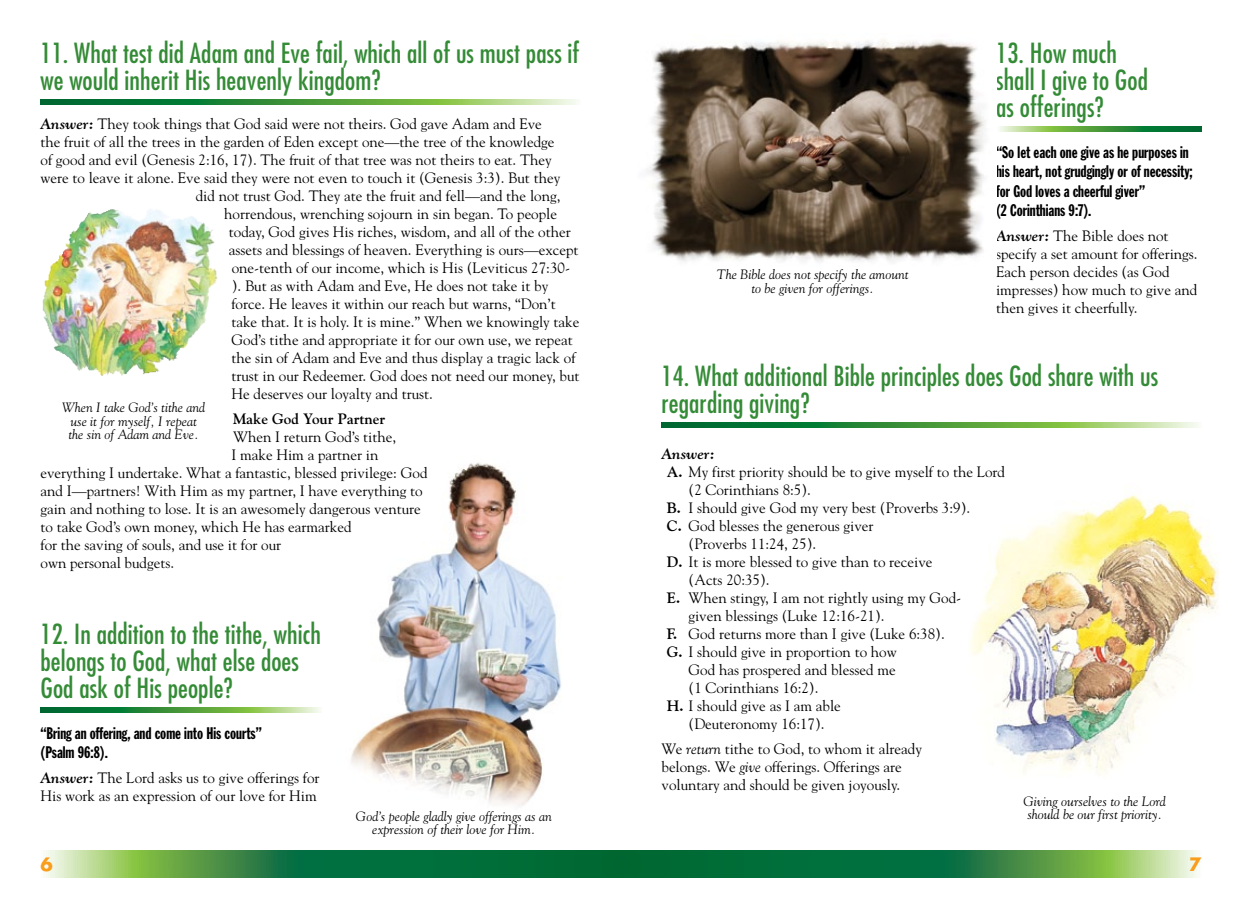
<style>
.page{position:relative;width:1242px;height:918px;background:#fff}
.page>*{position:absolute;margin:0;border:0;box-sizing:border-box;transform-origin:0 0}
.t1{font:condensed 27px/27px "Futura";letter-spacing:.005em;color:#348b36}
.t2{font:700 18px "Futura";color:#f99d1c}
.t3{font:16.5px/19.5px "Franklin Gothic Extra Cond";color:#000}
.t4{font:15px/18px "Goudy";color:#000}
.t5{font:700 15px "Goudy";color:#000}
.t6{font:italic 700 15px "Goudy";color:#000}
.t7{font:italic 13.5px/13.5px "Goudy";color:#000;text-align:center}
.s1{font-weight:700;font-style:italic}
.s2{font-weight:700}
.s3{font-style:italic}
</style>
<div class="page">
<svg style="left:46px;top:851px;width:1151px;height:27px"></svg>
<svg style="left:40px;top:100px;width:538px;height:5px"></svg>
<svg style="left:40px;top:708px;width:281px;height:5px"></svg>
<svg style="left:999px;top:127px;width:203px;height:5px"></svg>
<svg style="left:662px;top:423px;width:537px;height:5px"></svg>
<img style="left:43px;top:209px;width:131px;height:167px">
<img style="left:970px;top:495px;width:249px;height:278px">
<img style="left:351px;top:463px;width:210px;height:343px">
<img style="left:647px;top:40px;width:338px;height:222px">
<h1 class="t1" style="left:40px;top:39px;width:540px">11. What test did Adam and Eve fail, which all of us must pass if we would inherit His heavenly kingdom?</h1>
<p class="t4" style="left:40px;top:115px;width:503px"><span class="s1">Answer:</span> They took things that God said were not theirs. God gave Adam and Eve</p>
<p class="t4" style="left:40px;top:133px;width:516px">the fruit of all the trees in the garden of Eden except one—the tree of the knowledge</p>
<p class="t4" style="left:40px;top:151px;width:513px">of good and evil (Genesis 2:16, 17). The fruit of that tree was not theirs to eat. They</p>
<p class="t4" style="left:40px;top:169px;width:521px">were to leave it alone. Eve said they were not even to touch it (Genesis 3:3). But they</p>
<p class="t4" style="left:196px;top:187px;width:366px">did not trust God. They ate the fruit and fell—and the long,</p>
<p class="t4" style="left:224px;top:205px;width:334px">horrendous, wrenching sojourn in sin began. To people</p>
<p class="t4" style="left:229px;top:223px;width:344px">today, God gives His riches, wisdom, and all of the other</p>
<p class="t4" style="left:229px;top:241px;width:351px">assets and blessings of heaven. Everything is ours—except</p>
<p class="t4" style="left:232px;top:259px;width:338px">one-tenth of our income, which is His (Leviticus 27:30-</p>
<p class="t4" style="left:232px;top:277px;width:318px">). But as with Adam and Eve, He does not take it by</p>
<p class="t4" style="left:231px;top:295px;width:326px">force. He leaves it within our reach but warns, “Don’t</p>
<p class="t4" style="left:231px;top:313px;width:350px">take that. It is holy. It is mine.” When we knowingly take</p>
<p class="t4" style="left:231px;top:331px;width:343px">God’s tithe and appropriate it for our own use, we repeat</p>
<p class="t4" style="left:231px;top:349px;width:346px">the sin of Adam and Eve and thus display a tragic lack of</p>
<p class="t4" style="left:231px;top:367px;width:350px">trust in our Redeemer. God does not need our money, but</p>
<p class="t4" style="left:231px;top:385px;width:203px">He deserves our loyalty and trust.</p>
<p class="t5" style="left:233px;top:410px;width:154px">Make God Your Partner</p>
<p class="t4" style="left:233px;top:428px;width:165px">When I return God’s tithe,</p>
<p class="t4" style="left:231px;top:446px;width:149px">I make Him a partner in</p>
<p class="t4" style="left:40px;top:464px;width:389px">everything I undertake. What a fantastic, blessed privilege: God</p>
<p class="t4" style="left:40px;top:482px;width:384px">and I—partners! With Him as my partner, I have everything to</p>
<p class="t4" style="left:40px;top:500px;width:382px">gain and nothing to lose. It is an awesomely dangerous venture</p>
<p class="t4" style="left:40px;top:518px;width:313px">to take God’s own money, which He has earmarked</p>
<p class="t4" style="left:40px;top:536px;width:242px">for the saving of souls, and use it for our</p>
<p class="t4" style="left:40px;top:554px;width:135px">own personal budgets.</p>
<p class="t7" style="left:62px;top:401px;width:145px">When I take God’s tithe and use it for myself, I repeat the sin of Adam and Eve.</p>
<h1 class="t1" style="left:40px;top:620px;width:282px">12. In addition to the tithe, which belongs to God, what else does<br>God ask of His people?</h1>
<p class="t3" style="left:40px;top:723px;width:223px">“Bring an offering, and come into His courts” (Psalm 96:8).</p>
<p class="t4" style="left:40px;top:769px;width:281px"><span class="s1">Answer:</span> The Lord asks us to give offerings for<br>His work as an expression of our love for Him</p>
<p class="t7" style="left:356px;top:809px;width:197px">God’s people gladly give offerings as an expression of their love for Him.</p>
<p class="t7" style="left:717px;top:268px;width:193px">The Bible does not specify the amount to be given for offerings.</p>
<h1 class="t1" style="left:996px;top:39px;width:153px">13. How much shall I give to God as offerings?</h1>
<p class="t3" style="left:996px;top:142px;width:198px">“So let each one give as he purposes in his heart, not grudgingly or of necessity; for God loves a cheerful giver”<br>(2 Corinthians 9:7).</p>
<p class="t4" style="left:996px;top:227px;width:203px"><span class="s1">Answer:</span> The Bible does not specify a set amount for offerings.<br>Each person decides (as God impresses) how much to give and then gives it cheerfully.</p>
<h1 class="t1" style="left:662px;top:362px;width:498px">14. What additional Bible principles does God share with us regarding giving?</h1>
<p class="t6" style="left:662px;top:445px;width:55px">Answer:</p>
<p class="t4" style="left:667px;top:462px;width:340px"><span class="s2">A.</span> My first priority should be to give myself to the Lord</p>
<p class="t4" style="left:688px;top:480px;width:124px">(2 Corinthians 8:5).</p>
<p class="t4" style="left:667px;top:498px;width:305px"><span class="s2">B.</span> I should give God my very best (Proverbs 3:9).</p>
<p class="t4" style="left:667px;top:516px;width:208px"><span class="s2">C.</span> God blesses the generous giver</p>
<p class="t4" style="left:688px;top:534px;width:129px">(Proverbs 11:24, 25).</p>
<p class="t4" style="left:667px;top:552px;width:267px"><span class="s2">D.</span> It is more blessed to give than to receive</p>
<p class="t4" style="left:688px;top:570px;width:83px">(Acts 20:35).</p>
<p class="t4" style="left:667px;top:588px;width:296px"><span class="s2">E.</span> When stingy, I am not rightly using my God-</p>
<p class="t4" style="left:688px;top:606px;width:198px">given blessings (Luke 12:16-21).</p>
<p class="t4" style="left:667px;top:624px;width:279px"><span class="s2">F.</span> God returns more than I give (Luke 6:38).</p>
<p class="t4" style="left:667px;top:642px;width:231px"><span class="s2">G.</span> I should give in proportion to how</p>
<p class="t4" style="left:688px;top:660px;width:209px">God has prospered and blessed me</p>
<p class="t4" style="left:688px;top:678px;width:132px">(1 Corinthians 16:2).</p>
<p class="t4" style="left:667px;top:696px;width:176px"><span class="s2">H.</span> I should give as I am able</p>
<p class="t4" style="left:688px;top:714px;width:138px">(Deuteronomy 16:17).</p>
<p class="t4" style="left:662px;top:739px;width:262px">We <span class="s3">return</span> tithe to God, to whom it already belongs. We <span class="s3">give</span> offerings. Offerings are voluntary and should be given joyously.</p>
<p class="t7" style="left:1023px;top:794px;width:144px;text-align:left">Giving ourselves to the Lord should be our first priority.</p>
<p class="t2" style="left:40px;top:852px;width:14px">6</p>
<p class="t2" style="left:1189px;top:852px;width:14px">7</p>
</div>
